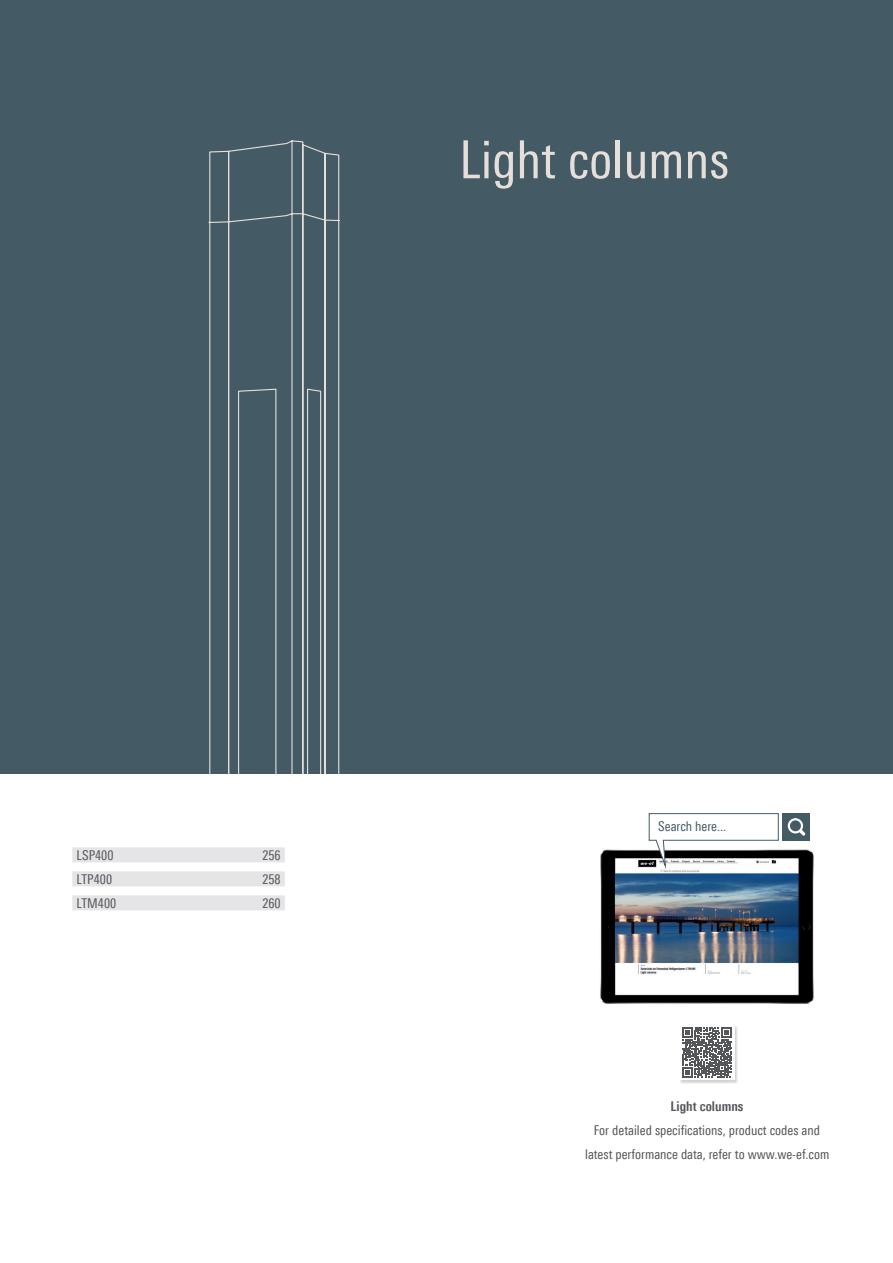
<style>
.page{position:relative;width:893px;height:1263px;background:#fff}
.page>*{position:absolute;margin:0;border:0;box-sizing:border-box;transform-origin:0 0}
.ios{font:52.5px "Linotype Univers 420 Cn";color:#e6ded9}
.Intro_01{font:13.5px/24px "Linotype Univers 420 Cn";color:#54565a;text-align:center}
.t1{font:13.5px "Linotype Univers 420 Cn";color:#445a64}
.s1{font-family:"Linotype Univers 620 Cn";font-weight:700}
</style>
<div class="page">
<div style="left:0;top:0;width:893px;height:774px;background:#445a64"></div>
<svg style="left:208px;top:140px;width:132px;height:634px"></svg>
<div style="left:72px;top:847px;width:213px;height:15px;background:#e5e5e7"></div>
<div style="left:72px;top:871px;width:213px;height:15px;background:#e5e5e7"></div>
<div style="left:72px;top:895px;width:213px;height:15px;background:#e5e5e7"></div>
<div style="left:680px;top:1025px;width:58px;height:59px;background:#231f20;opacity:.2"></div>
<div style="left:679px;top:1025px;width:56px;height:55px;background:#fff"></div>
<svg style="left:682px;top:1027px;width:50px;height:51px"></svg>
<img style="left:600px;top:849px;width:214px;height:155px">
<svg style="left:649px;top:813px;width:130px;height:55px"></svg>
<div style="left:783px;top:813px;width:27px;height:27px;background:#445a64"></div>
<svg style="left:788px;top:818px;width:17px;height:18px"></svg>
<p class="ios" style="left:459px;top:129px;width:272px">Light columns</p>
<p class="Intro_01" style="left:77px;top:843px;width:38px">LSP400</p>
<p class="Intro_01" style="left:262px;top:843px;width:20px">256</p>
<p class="Intro_01" style="left:77px;top:867px;width:37px">LTP400</p>
<p class="Intro_01" style="left:262px;top:867px;width:20px">258</p>
<p class="Intro_01" style="left:77px;top:891px;width:41px">LTM400</p>
<p class="Intro_01" style="left:262px;top:891px;width:20px">260</p>
<p class="t1" style="left:658px;top:818px;width:70px">Search here...</p>
<p class="Intro_01" style="left:585px;top:1094px;width:246px"><span class="s1">Light columns<br></span>For detailed specifications, product codes and latest performance data, refer to www.we-ef.com</p>
</div>
